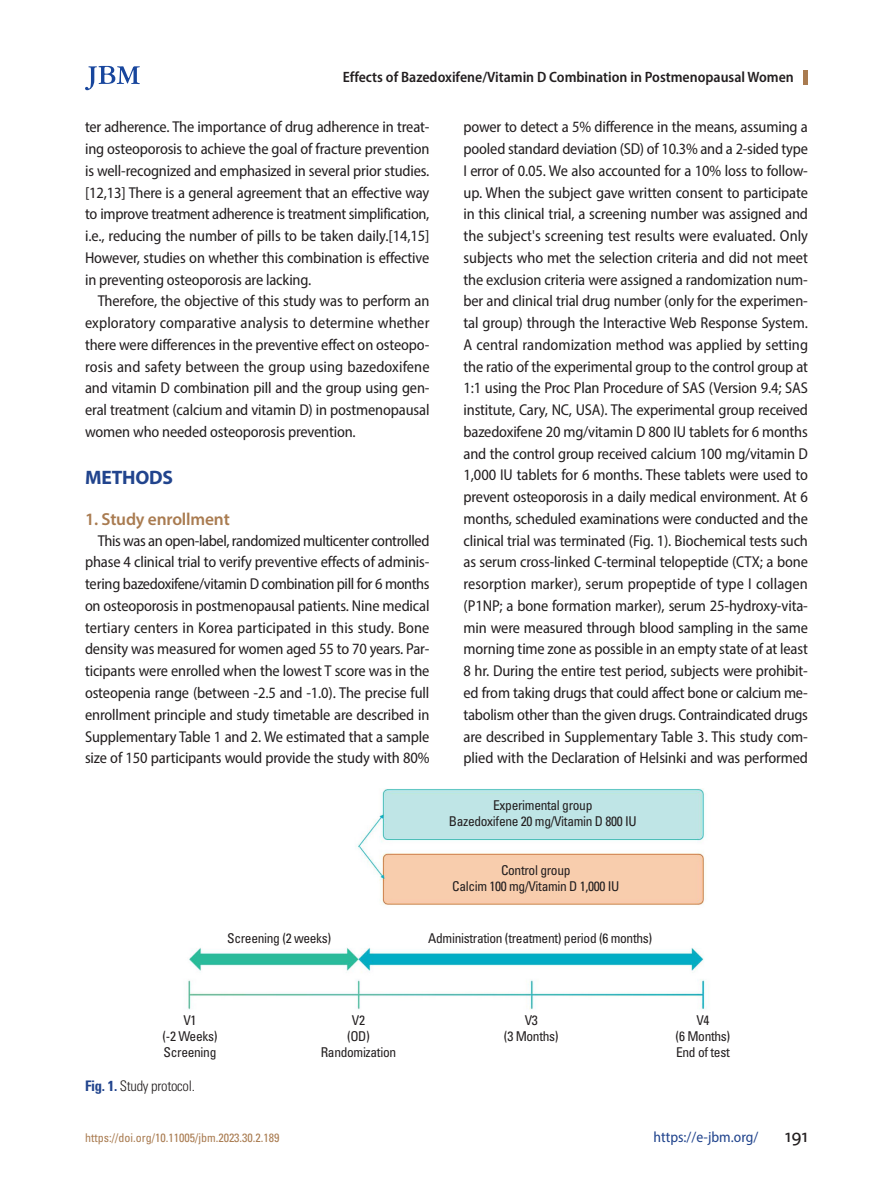
<style>
.page{position:relative;width:893px;height:1191px;background:#fff}
.page>*{position:absolute;margin:0;border:0;box-sizing:border-box;transform-origin:0 0}
.jbm_대제목{font:700 19.5px "Myriad Pro";letter-spacing:-.01em;color:#21448d}
.t1{font:18px "The Mix";color:#231f20}
.jbm_중제목{font:600 17.4px "Myriad Pro";letter-spacing:-.01em;color:#a97b50}
.jbm_본문{font:semi-condensed 15.75px/21.8px "Myriad Pro";letter-spacing:-.01em;color:#231f20;text-align:justify}
.jbm_하시라-제목{font:600 semi-condensed 15px "Myriad Pro";color:#231f20}
.t2{font:semi-condensed 15px "Myriad Pro";color:#21448d}
.jbm_표그림캡션{font:300 condensed 14.55px "Univers LT Std";letter-spacing:-.02em;color:#231f20}
.jbm_그림지문{font:condensed 13.5px "Univers LT Std";letter-spacing:-.025em;color:#231f20}
.t3{font:condensed 12px "Univers LT Std";color:#a97b50}
.s1{font-weight:700;color:#21448d}
</style>
<div class="page">
<hr style="left:804px;top:70px;width:4px;height:15px;background:#a97b50">
<svg style="left:85px;top:66px;width:55px;height:24px"></svg>
<img style="left:188px;top:788px;width:519px;height:222px">
<p class="jbm_하시라-제목" style="left:343px;top:68px;width:453px">Effects of Bazedoxifene/Vitamin D Combination in Postmenopausal Women</p>
<p class="jbm_본문" style="left:85px;top:116px;width:346px">ter adherence. The importance of drug adherence in treat&shy;ing osteoporosis to achieve the goal of fracture prevention is well-recognized and emphasized in several prior studies. [12,13] There is a general agreement that an effective way to improve treatment adherence is treatment simplification, i.e., reducing the number of pills to be taken daily.[14,15] However, studies on whether this combination is effective in preventing osteoporosis are lacking.</p>
<p class="jbm_본문" style="left:85px;top:290px;width:346px;text-indent:13px">Therefore, the objective of this study was to perform an exploratory comparative analysis to determine whether there were differences in the preventive effect on osteopo&shy;rosis and safety between the group using bazedoxifene and vitamin D combination pill and the group using gen&shy;eral treatment (calcium and vitamin D) in postmenopausal women who needed osteoporosis prevention.</p>
<p class="jbm_대제목" style="left:85px;top:464px;width:90px">METHODS</p>
<p class="jbm_중제목" style="left:85px;top:508px;width:146px">1. Study enrollment</p>
<p class="jbm_본문" style="left:85px;top:529px;width:346px;text-indent:13px">This was an open-label, randomized multicenter controlled phase 4 clinical trial to verify preventive effects of adminis&shy;tering bazedoxifene/vitamin D combination pill for 6 months on osteoporosis in postmenopausal patients. Nine medical tertiary centers in Korea participated in this study. Bone density was measured for women aged 55 to 70 years. Par&shy;ticipants were enrolled when the lowest T score was in the osteopenia range (between -2.5 and -1.0). The precise full enrollment principle and study timetable are described in Supplementary Table 1 and 2. We estimated that a sample size of 150 participants would provide the study with 80%</p>
<p class="jbm_본문" style="left:463px;top:116px;width:346px">power to detect a 5% difference in the means, assuming a pooled standard deviation (SD) of 10.3% and a 2-sided type I error of 0.05. We also accounted for a 10% loss to follow&shy;up. When the subject gave written consent to participate in this clinical trial, a screening number was assigned and the subject's screening test results were evaluated. Only subjects who met the selection criteria and did not meet the exclusion criteria were assigned a randomization num&shy;ber and clinical trial drug number (only for the experimen&shy;tal group) through the Interactive Web Response System.<br>A central randomization method was applied by setting the ratio of the experimental group to the control group at 1:1 using the Proc Plan Procedure of SAS (Version 9.4; SAS institute, Cary, NC, USA). The experimental group received bazedoxifene 20 mg/vitamin D 800 IU tablets for 6 months and the control group received calcium 100 mg/vitamin D 1,000 IU tablets for 6 months. These tablets were used to prevent osteoporosis in a daily medical environment. At 6 months, scheduled examinations were conducted and the clinical trial was terminated (Fig. 1). Biochemical tests such as serum cross-linked C-terminal telopeptide (CTX; a bone resorption marker), serum propeptide of type I collagen (P1NP; a bone formation marker), serum 25-hydroxy-vita&shy;min were measured through blood sampling in the same morning time zone as possible in an empty state of at least 8 hr. During the entire test period, subjects were prohibit&shy;ed from taking drugs that could affect bone or calcium me&shy;tabolism other than the given drugs. Contraindicated drugs are described in Supplementary Table 3. This study com&shy;plied with the Declaration of Helsinki and was performed</p>
<p class="jbm_그림지문" style="left:493px;top:796px;width:101px">Experimental group</p>
<p class="jbm_그림지문" style="left:449px;top:812px;width:189px">Bazedoxifene 20 mg/Vitamin D 800 IU</p>
<p class="jbm_그림지문" style="left:501px;top:862px;width:71px">Control group</p>
<p class="jbm_그림지문" style="left:452px;top:878px;width:169px">Calcim 100 mg/Vitamin D 1,000 IU</p>
<p class="jbm_그림지문" style="left:227px;top:929px;width:106px">Screening (2 weeks)</p>
<p class="jbm_그림지문" style="left:428px;top:929px;width:225px">Administration (treatment) period (6 months)</p>
<p class="jbm_그림지문" style="left:183px;top:1011px;width:15px">V1</p>
<p class="jbm_그림지문" style="left:162px;top:1027px;width:57px">(-2 Weeks)</p>
<p class="jbm_그림지문" style="left:164px;top:1044px;width:54px">Screening</p>
<p class="jbm_표그림캡션" style="left:85px;top:1076px;width:111px"><span class="s1">Fig. 1.</span> Study protocol.</p>
<p class="jbm_그림지문" style="left:352px;top:1011px;width:15px">V2</p>
<p class="jbm_그림지문" style="left:347px;top:1027px;width:24px">(OD)</p>
<p class="jbm_그림지문" style="left:321px;top:1044px;width:77px">Randomization</p>
<p class="jbm_그림지문" style="left:525px;top:1011px;width:15px">V3</p>
<p class="jbm_그림지문" style="left:504px;top:1027px;width:56px">(3 Months)</p>
<p class="jbm_그림지문" style="left:696px;top:1011px;width:15px">V4</p>
<p class="jbm_그림지문" style="left:676px;top:1027px;width:56px">(6 Months)</p>
<p class="jbm_그림지문" style="left:676px;top:1044px;width:55px">End of test</p>
<p class="t3" style="left:85px;top:1130px;width:196px">https://doi.org/10.11005/jbm.2023.30.2.189</p>
<p class="t2" style="left:653px;top:1128px;width:106px">https://e-jbm.org/</p>
<p class="t1" style="left:785px;top:1121px;width:24px">191</p>
</div>
